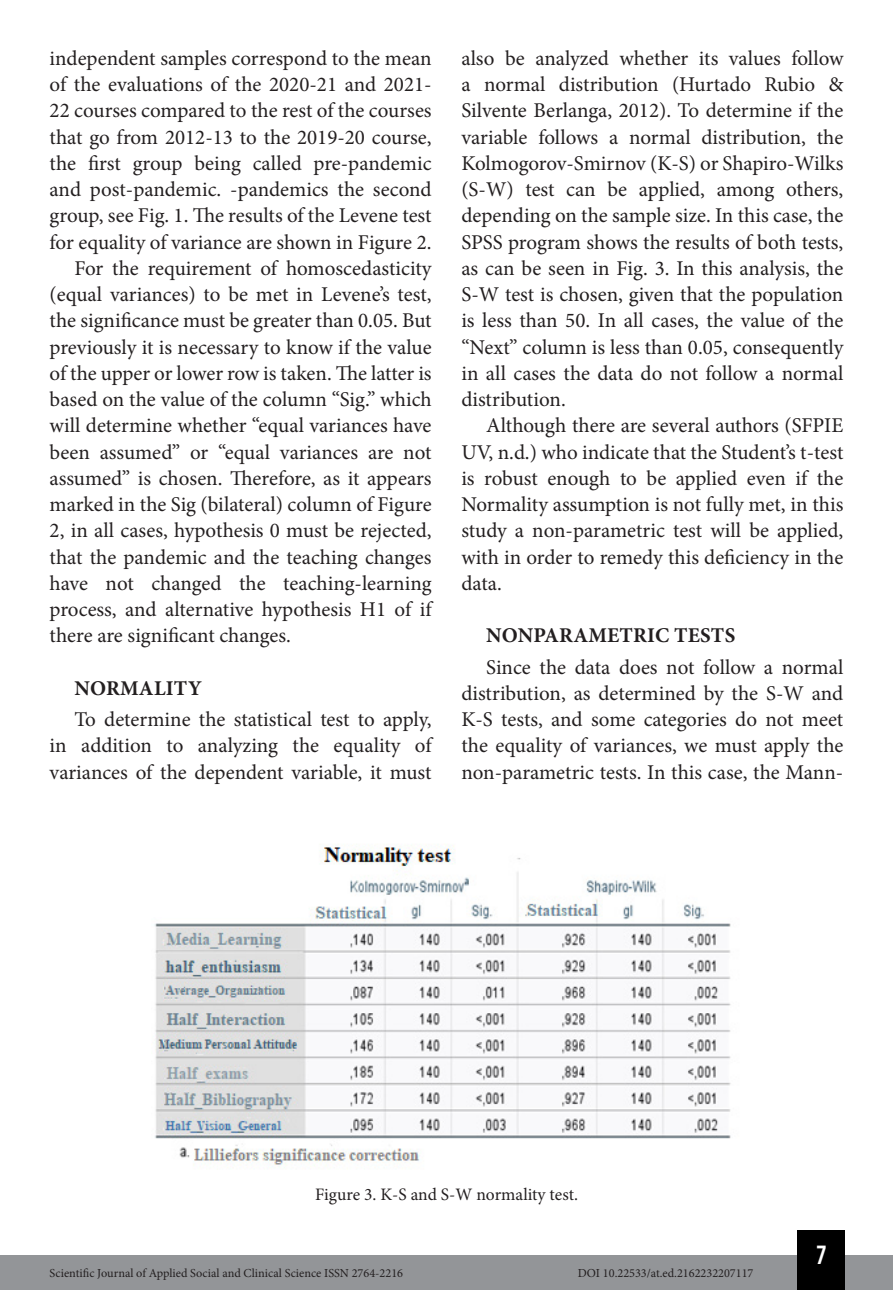
<style>
.page{position:relative;width:893px;height:1290px;background:#fff}
.page>*{position:absolute;margin:0;border:0;box-sizing:border-box;transform-origin:0 0}
.t1{font:26.25px "Bebas Kai";color:#fff}
.TXT{font:21px/26.2px "Minion Pro";color:#231f20;text-align:justify}
.SUB{font:700 21px "Minion Pro";letter-spacing:.01em;color:#231f20}
.Info_Imagem{font:17.5px "Minion Pro";color:#231f20}
.t2{font:12.25px "Minion Pro";color:#231f20}
</style>
<div class="page">
<div style="left:0;top:1255px;width:893px;height:35px;background:#939598"></div>
<div style="left:797px;top:1230px;width:48px;height:60px;background:#000"></div>
<img style="left:154px;top:845px;width:577px;height:322px">
<p class="TXT" style="left:50px;top:45px;width:384px">independent samples correspond to the mean of the evaluations of the 2020-21 and 2021- 22 courses compared to the rest of the courses that go from 2012-13 to the 2019-20 course, the first group being called pre-pandemic and post-pandemic. -pandemics the second group, see Fig. 1. The results of the Levene test for equality of variance are shown in Figure 2.</p>
<p class="TXT" style="left:50px;top:255px;width:384px;text-indent:25px">For the requirement of homoscedasticity (equal variances) to be met in Levene’s test, the significance must be greater than 0.05. But previously it is necessary to know if the value of the upper or lower row is taken. The latter is based on the value of the column “Sig.” which will determine whether “equal variances have been assumed” or “equal variances are not assumed” is chosen. Therefore, as it appears marked in the Sig (bilateral) column of Figure 2, in all cases, hypothesis 0 must be rejected, that the pandemic and the teaching changes have not changed the teaching-learning process, and alternative hypothesis H1 of if there are significant changes.</p>
<p class="SUB" style="left:75px;top:673px;width:129px">NORMALITY</p>
<p class="TXT" style="left:50px;top:706px;width:383px;text-indent:25px">To determine the statistical test to apply, in addition to analyzing the equality of variances of the dependent variable, it must</p>
<p class="TXT" style="left:461px;top:45px;width:384px">also be analyzed whether its values follow a normal distribution (Hurtado Rubio &amp; Silvente Berlanga, 2012). To determine if the variable follows a normal distribution, the Kolmogorov-Smirnov (K-S) or Shapiro-Wilks (S-W) test can be applied, among others, depending on the sample size. In this case, the SPSS program shows the results of both tests, as can be seen in Fig. 3. In this analysis, the S-W test is chosen, given that the population is less than 50. In all cases, the value of the “Next” column is less than 0.05, consequently in all cases the data do not follow a normal distribution.</p>
<p class="TXT" style="left:461px;top:413px;width:384px;text-indent:25px">Although there are several authors (SFPIE UV, n.d.) who indicate that the Student’s t-test is robust enough to be applied even if the Normality assumption is not fully met, in this study a non-parametric test will be applied, with in order to remedy this deficiency in the data.</p>
<p class="SUB" style="left:486px;top:621px;width:251px">NONPARAMETRIC TESTS</p>
<p class="TXT" style="left:461px;top:654px;width:384px;text-indent:25px">Since the data does not follow a normal distribution, as determined by the S-W and K-S tests, and some categories do not meet the equality of variances, we must apply the non-parametric tests. In this case, the Mann-</p>
<p class="Info_Imagem" style="left:315px;top:1183px;width:264px">Figure 3. K-S and S-W normality test.</p>
<p class="t2" style="left:50px;top:1265px;width:355px">Scientific Journal of Applied Social and Clinical Science ISSN 2764-2216</p>
<p class="t2" style="left:578px;top:1265px;width:177px">DOI 10.22533/at.ed.2162232207117</p>
<p class="t1" style="left:817px;top:1241px;width:11px">7</p>
</div>
